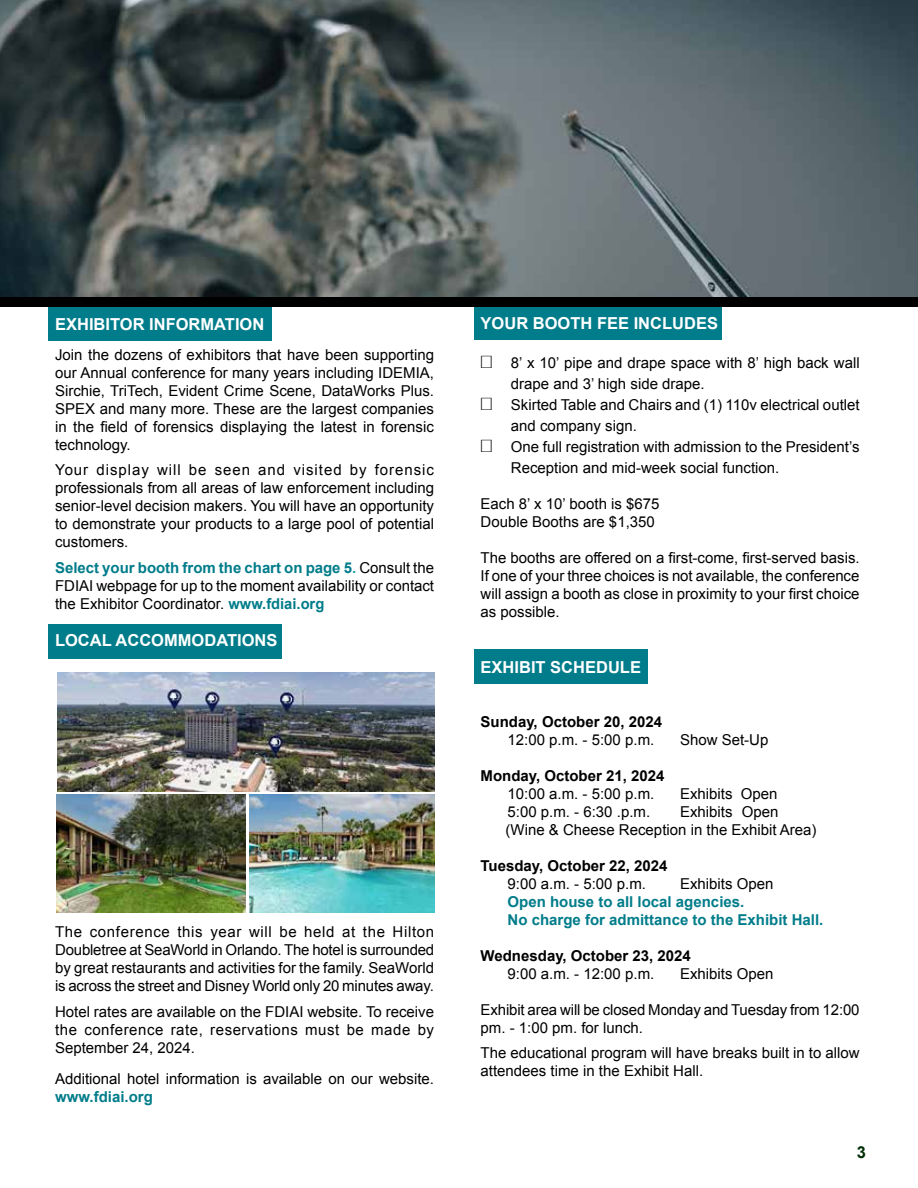
<style>
.page{position:relative;width:918px;height:1188px;background:#fff}
.page>*{position:absolute;margin:0;border:0;box-sizing:border-box;transform-origin:0 0}
.t1{font:700 16.5px "Arial";color:#fff}
.t2{font:700 16.5px "Arial";color:#002f07}
.t3{font:15px/18px "Arial";color:#000;text-align:justify}
.t4{font:700 15px "Arial";color:#000}
.t5{font:700 15px/18px "Arial";color:#007c8a}
.s1{font-weight:700;color:#007c8a}
.s2{font-weight:700;color:#20a1a0}
</style>
<div class="page">
<div style="left:49px;top:624px;width:233px;height:35px;background:#007c8a"></div>
<div style="left:474px;top:306px;width:247px;height:34px;background:#007c8a"></div>
<div style="left:48px;top:306px;width:223px;height:35px;background:#007c8a"></div>
<img style="left:0;top:0;width:918px;height:297px">
<div style="left:474px;top:649px;width:174px;height:34px;background:#007c8a"></div>
<img style="left:56px;top:795px;width:189px;height:118px">
<img style="left:249px;top:795px;width:186px;height:118px">
<img style="left:57px;top:673px;width:378px;height:119px">
<div style="left:0;top:297px;width:918px;height:10px;background:#000"></div>
<p class="t1" style="left:55px;top:313px;width:211px">EXHIBITOR INFORMATION</p>
<p class="t3" style="left:55px;top:345px;width:381px">Join the dozens of exhibitors that have been supporting our Annual conference for many years including IDEMIA, Sirchie, TriTech, Evident Crime Scene, DataWorks Plus.<br>SPEX and many more. These are the largest companies in the field of forensics displaying the latest in forensic technology.</p>
<p class="t3" style="left:55px;top:461px;width:381px">Your display will be seen and visited by forensic professionals from all areas of law enforcement including senior-level decision makers. You will have an opportunity to demonstrate your products to a large pool of potential customers.</p>
<p class="t3" style="left:55px;top:558px;width:381px"><span class="s1">Select your booth from the chart on page 5</span><span class="s2">.</span> Consult the FDIAI webpage for up to the moment availability or contact the Exhibitor Coordinator. <span class="s1">www.fdiai.org</span></p>
<p class="t1" style="left:55px;top:630px;width:224px">LOCAL ACCOMMODATIONS</p>
<p class="t3" style="left:55px;top:923px;width:381px">The conference this year will be held at the Hilton Doubletree at SeaWorld in Orlando. The hotel is surrounded by great restaurants and activities for the family. SeaWorld is across the street and Disney World only 20 minutes away.</p>
<p class="t3" style="left:55px;top:1003px;width:381px">Hotel rates are available on the FDIAI website. To receive the conference rate, reservations must be made by September 24, 2024.</p>
<p class="t3" style="left:55px;top:1070px;width:381px">Additional hotel information is available on our website.</p>
<p class="t5" style="left:55px;top:1089px;width:99px">www.fdiai.org</p>
<p class="t1" style="left:481px;top:312px;width:239px">YOUR BOOTH FEE INCLUDES</p>
<p class="t3" style="left:481px;top:354px;width:381px">♦ 8’ x 10’ pipe and drape space with 8’ high back wall</p>
<p class="t3" style="left:511px;top:375px;width:195px">drape and 3’ high side drape.</p>
<p class="t3" style="left:481px;top:396px;width:381px">♦ Skirted Table and Chairs and (1) 110v electrical outlet</p>
<p class="t3" style="left:511px;top:417px;width:127px">and company sign.</p>
<p class="t3" style="left:481px;top:438px;width:381px">♦ One full registration with admission to the President’s</p>
<p class="t3" style="left:511px;top:459px;width:270px">Reception and mid-week social function.</p>
<p class="t3" style="left:481px;top:495px;width:181px">Each 8’ x 10’ booth is $675<br>Double Booths are $1,350</p>
<p class="t3" style="left:481px;top:549px;width:381px">The booths are offered on a first-come, first-served basis.<br>If one of your three choices is not available, the conference will assign a booth as close in proximity to your first choice as possible.</p>
<p class="t1" style="left:481px;top:656px;width:162px">EXHIBIT SCHEDULE</p>
<p class="t4" style="left:481px;top:712px;width:183px">Sunday, October 20, 2024</p>
<p class="t3" style="left:508px;top:731px;width:148px">12:00 p.m. - 5:00 p.m.</p>
<p class="t3" style="left:680px;top:731px;width:90px">Show Set-Up</p>
<p class="t4" style="left:481px;top:766px;width:185px">Monday, October 21, 2024</p>
<p class="t3" style="left:508px;top:785px;width:148px">10:00 a.m. - 5:00 p.m.</p>
<p class="t3" style="left:680px;top:785px;width:99px">Exhibits Open</p>
<p class="t3" style="left:508px;top:803px;width:144px">5:00 p.m. - 6:30 .p.m.</p>
<p class="t3" style="left:506px;top:803px;width:312px;text-indent:174px">Exhibits Open (Wine &amp; Cheese Reception in the Exhibit Area)</p>
<p class="t4" style="left:481px;top:856px;width:189px">Tuesday, October 22, 2024</p>
<p class="t3" style="left:508px;top:875px;width:140px">9:00 a.m. - 5:00 p.m.</p>
<p class="t3" style="left:680px;top:875px;width:95px">Exhibits Open</p>
<p class="t5" style="left:508px;top:893px;width:317px">Open house to all local agencies.<br>No charge for admittance to the Exhibit Hall.</p>
<p class="t4" style="left:481px;top:946px;width:212px">Wednesday, October 23, 2024</p>
<p class="t3" style="left:508px;top:965px;width:148px">9:00 a.m. - 12:00 p.m.</p>
<p class="t3" style="left:680px;top:965px;width:95px">Exhibits Open</p>
<p class="t3" style="left:481px;top:1001px;width:381px">Exhibit area will be closed Monday and Tuesday from 12:00 pm. - 1:00 pm. for lunch.</p>
<p class="t3" style="left:481px;top:1044px;width:381px">The educational program will have breaks built in to allow attendees time in the Exhibit Hall.</p>
<p class="t2" style="left:857px;top:1141px;width:11px">3</p>
</div>
